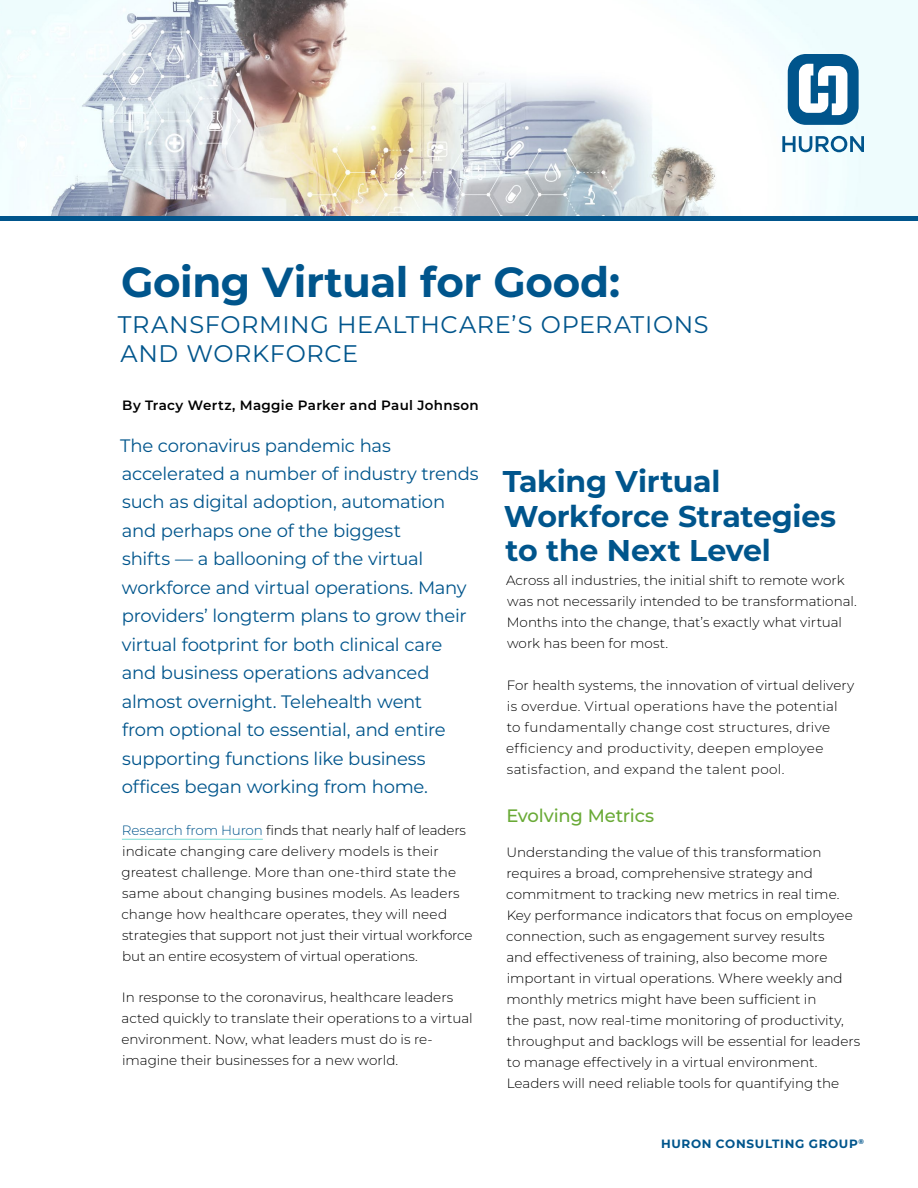
<style>
.page{position:relative;width:918px;height:1188px;background:#fff}
.page>*{position:absolute;margin:0;border:0;box-sizing:border-box;transform-origin:0 0}
.t1{font:700 42px "Montserrat";letter-spacing:-.01em;color:#00558c}
.t2{font:700 30px/34.5px "Montserrat";letter-spacing:-.01em;color:#00558c}
.t3{font:24px/28.8px "Montserrat";letter-spacing:.025em;color:#00558c}
.t4{font:18px/28.5px "Montserrat";letter-spacing:-.015em;color:#00558c}
.t5{font:500 18px "Montserrat";letter-spacing:-.01em;color:#6aaa37}
.t6{font:300 13.5px/21px "Montserrat";color:#000}
.t7{font:600 13.5px "Montserrat";letter-spacing:.025em;color:#000}
.t8{font:700 12px "Montserrat";letter-spacing:.055em;color:#00558c}
.s1{color:#00558c}
</style>
<div class="page">
<img style="left:0;top:0;width:918px;height:216px">
<hr style="left:0;top:216px;width:918px;height:4px;background:#00558c">
<div style="left:788px;top:54px;width:71px;height:71px;background:#00558c;border-radius:18px"></div>
<svg style="left:782px;top:136px;width:82px;height:16px"></svg>
<svg style="left:799px;top:64px;width:48px;height:51px"></svg>
<hr style="left:122px;top:839px;width:141px;height:1px;background:#78ded4">
<h1 class="t1" style="left:121px;top:254px;width:500px">Going Virtual for Good:</h1>
<h3 class="t3" style="left:118px;top:309px;width:592px">TRANSFORMING HEALTHCARE’S OPERATIONS<br>AND WORKFORCE</h3>
<p class="t7" style="left:122px;top:396px;width:358px">By Tracy Wertz, Maggie Parker and Paul Johnson</p>
<p class="t4" style="left:120px;top:430px;width:360px">The coronavirus pandemic has accelerated a number of industry trends such as digital adoption, automation and perhaps one of the biggest<br>shifts — a ballooning of the virtual workforce and virtual operations. Many providers’ longterm plans to grow their virtual footprint for both clinical care and business operations advanced almost overnight. Telehealth went<br>from optional to essential, and entire supporting functions like business offices began working from home.</p>
<p class="t6" style="left:121px;top:819px;width:353px"><span class="s1">Research from Huron</span> finds that nearly half of leaders indicate changing care delivery models is their greatest challenge. More than one-third state the same about changing busines models. As leaders change how healthcare operates, they will need strategies that support not just their virtual workforce but an entire ecosystem of virtual operations.</p>
<p class="t6" style="left:121px;top:986px;width:353px">In response to the coronavirus, healthcare leaders acted quickly to translate their operations to a virtual environment. Now, what leaders must do is re&shy;imagine their businesses for a new world.</p>
<h2 class="t2" style="left:503px;top:463px;width:335px">Taking Virtual<br>Workforce Strategies to the Next Level</h2>
<p class="t6" style="left:506px;top:570px;width:352px">Across all industries, the initial shift to remote work was not necessarily intended to be transformational.<br>Months into the change, that’s exactly what virtual work has been for most.</p>
<p class="t6" style="left:506px;top:674px;width:350px">For health systems, the innovation of virtual delivery is overdue. Virtual operations have the potential<br>to fundamentally change cost structures, drive efficiency and productivity, deepen employee satisfaction, and expand the talent pool.</p>
<h3 class="t5" style="left:506px;top:804px;width:149px">Evolving Metrics</h3>
<p class="t6" style="left:506px;top:841px;width:356px">Understanding the value of this transformation requires a broad, comprehensive strategy and commitment to tracking new metrics in real time.<br>Key performance indicators that focus on employee connection, such as engagement survey results<br>and effectiveness of training, also become more important in virtual operations. Where weekly and monthly metrics might have been sufficient in<br>the past, now real-time monitoring of productivity, throughput and backlogs will be essential for leaders to manage effectively in a virtual environment.<br>Leaders will need reliable tools for quantifying the</p>
<p class="t8" style="left:661px;top:1135px;width:204px">HURON CONSULTING GROUP<sup>®</sup></p>
</div>
